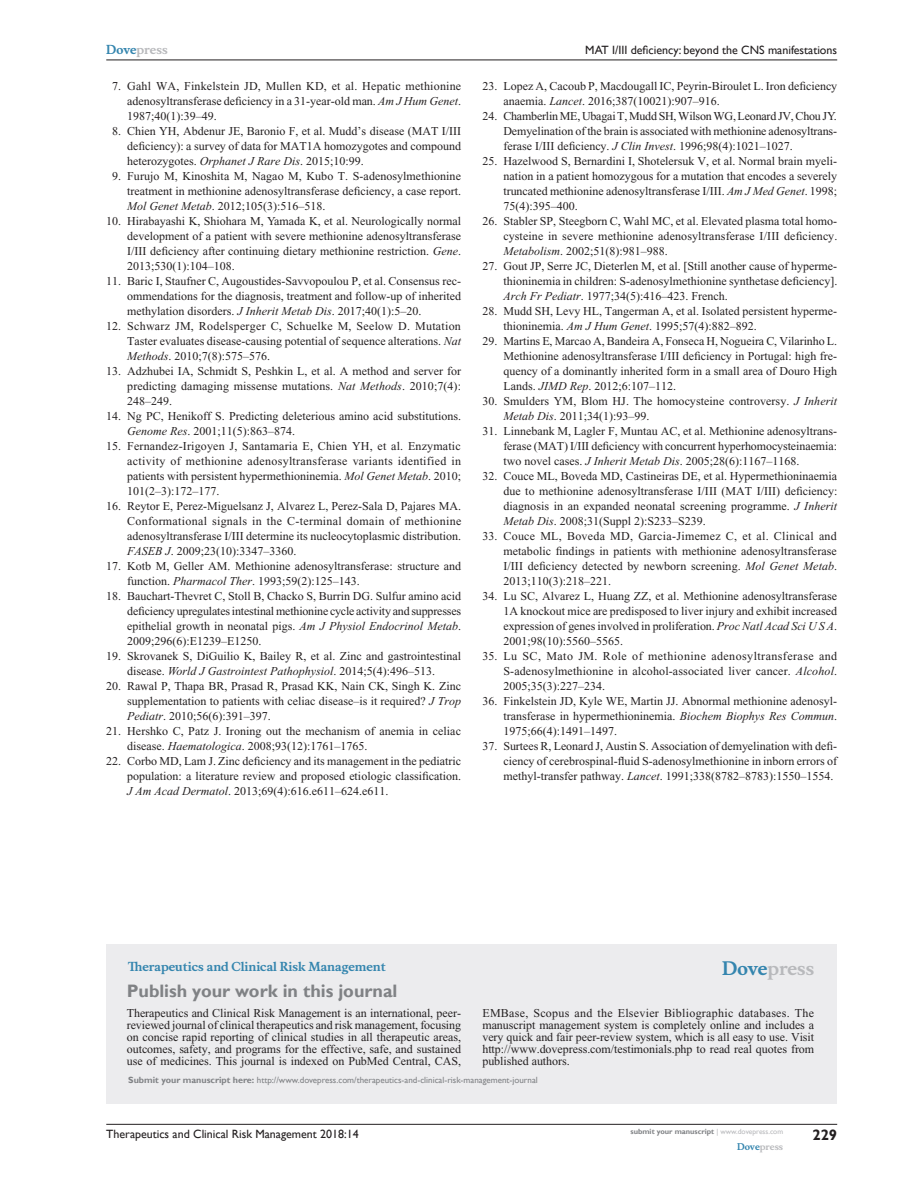
<style>
.page{position:relative;width:918px;height:1188px;background:#fff}
.page>*{position:absolute;margin:0;border:0;box-sizing:border-box;transform-origin:0 0}
.PromBx-H1{font:700 18px "Gill Sans";color:#808285}
.PromBx-Brand{font:700 18px "Musee";color:#b8b9bc}
.t1{font:700 15px "Gill Sans";color:#231f20}
.RefNL2{font:12px/15px "Times New Roman";color:#231f20;text-align:justify}
.PromBx-Tx{font:12px/12px "Times New Roman";letter-spacing:-.005em;color:#231f20;text-align:justify}
.t2{font:12px "Gill Sans";color:#231f20}
.PromBx-JrnlName{font:700 12px "Musee";color:#3485ae}
.t3{font:700 12px "Musee";color:#b8b9bc}
.PromBx-SubmitMssWebA{font:9px "Gill Sans";color:#808285}
.t4{font:700 9px "Musee";color:#b8b9bc}
.t5{font:700 7.5px "Gill Sans";color:#808285}
.s1{color:#3485ae}
.s2{font-style:italic}
.s3{font-weight:700}
.s4{font-weight:400;color:#b8b9bc}
</style>
<div class="page">
<div style="left:106px;top:944px;width:731px;height:159px;background:#ececee"></div>
<hr style="left:106px;top:1124px;width:731px;height:1px;background:#231f20">
<hr style="left:106px;top:60px;width:731px;height:1px;background:#231f20">
<p class="t3" style="left:106px;top:43px;width:63px"><span class="s1">Dove</span>press</p>
<p class="RefNL2" style="left:127px;top:79px;width:335px;text-indent:-15px">7. Gahl WA, Finkelstein JD, Mullen KD, et al. Hepatic methionine adenosyltransferase deficiency in a 31-year-old man. <span class="s2">Am J Hum Genet</span>.<br>1987;40(1):39–49.</p>
<p class="RefNL2" style="left:127px;top:124px;width:335px;text-indent:-15px">8. Chien YH, Abdenur JE, Baronio F, et al. Mudd’s disease (MAT I/III deficiency): a survey of data for MAT1A homozygotes and compound heterozygotes. <span class="s2">Orphanet J Rare Dis</span>. 2015;10:99.</p>
<p class="RefNL2" style="left:127px;top:169px;width:335px;text-indent:-15px">9. Furujo M, Kinoshita M, Nagao M, Kubo T. S-adenosylmethionine treatment in methionine adenosyltransferase deficiency, a case report.<br><span class="s2">Mol Genet Metab</span>. 2012;105(3):516–518.</p>
<p class="RefNL2" style="left:127px;top:214px;width:335px;text-indent:-21px">10. Hirabayashi K, Shiohara M, Yamada K, et al. Neurologically normal development of a patient with severe methionine adenosyltransferase I/III deficiency after continuing dietary methionine restriction. <span class="s2">Gene</span>.<br>2013;530(1):104–108.</p>
<p class="RefNL2" style="left:127px;top:274px;width:335px;text-indent:-21px">11. Baric I, Staufner C, Augoustides-Savvopoulou P, et al. Consensus rec&shy;ommendations for the diagnosis, treatment and follow-up of inherited methylation disorders. <span class="s2">J Inherit Metab Dis</span>. 2017;40(1):5–20.</p>
<p class="RefNL2" style="left:127px;top:319px;width:335px;text-indent:-21px">12. Schwarz JM, Rodelsperger C, Schuelke M, Seelow D. Mutation Taster evaluates disease-causing potential of sequence alterations. <span class="s2">Nat Methods</span>. 2010;7(8):575–576.</p>
<p class="RefNL2" style="left:127px;top:364px;width:335px;text-indent:-21px">13. Adzhubei IA, Schmidt S, Peshkin L, et al. A method and server for predicting damaging missense mutations. <span class="s2">Nat Methods</span>. 2010;7(4):<br>248–249.</p>
<p class="RefNL2" style="left:127px;top:409px;width:335px;text-indent:-21px">14. Ng PC, Henikoff S. Predicting deleterious amino acid substitutions.<br><span class="s2">Genome Res</span>. 2001;11(5):863–874.</p>
<p class="RefNL2" style="left:127px;top:439px;width:335px;text-indent:-21px">15. Fernandez-Irigoyen J, Santamaria E, Chien YH, et al. Enzymatic activity of methionine adenosyltransferase variants identified in patients with persistent hypermethioninemia. <span class="s2">Mol Genet Metab</span>. 2010; 101(2–3):172–177.</p>
<p class="RefNL2" style="left:127px;top:499px;width:336px;text-indent:-21px">16. Reytor E, Perez-Miguelsanz J, Alvarez L, Perez-Sala D, Pajares MA.<br>Conformational signals in the C-terminal domain of methionine adenosyltransferase I/III determine its nucleocytoplasmic distribution.<br><span class="s2">FASEB J</span>. 2009;23(10):3347–3360.</p>
<p class="RefNL2" style="left:127px;top:559px;width:335px;text-indent:-21px">17. Kotb M, Geller AM. Methionine adenosyltransferase: structure and function. <span class="s2">Pharmacol Ther</span>. 1993;59(2):125–143.</p>
<p class="RefNL2" style="left:127px;top:589px;width:335px;text-indent:-21px">18. Bauchart-Thevret C, Stoll B, Chacko S, Burrin DG. Sulfur amino acid deficiency upregulates intestinal methionine cycle activity and suppresses epithelial growth in neonatal pigs. <span class="s2">Am J Physiol Endocrinol Metab</span>.<br>2009;296(6):E1239–E1250.</p>
<p class="RefNL2" style="left:106px;top:649px;width:356px;text-align:center">19. Skrovanek S, DiGuilio K, Bailey R, et al. Zinc and gastrointestinal disease. <span class="s2">World J Gastrointest Pathophysiol</span>. 2014;5(4):496–513.</p>
<p class="RefNL2" style="left:127px;top:679px;width:335px;text-indent:-21px">20. Rawal P, Thapa BR, Prasad R, Prasad KK, Nain CK, Singh K. Zinc supplementation to patients with celiac disease–is it required? <span class="s2">J Trop Pediatr</span>. 2010;56(6):391–397.</p>
<p class="RefNL2" style="left:127px;top:724px;width:335px;text-indent:-21px">21. Hershko C, Patz J. Ironing out the mechanism of anemia in celiac disease. <span class="s2">Haematologica</span>. 2008;93(12):1761–1765.</p>
<p class="RefNL2" style="left:127px;top:754px;width:335px;text-indent:-21px">22. Corbo MD, Lam J. Zinc deficiency and its management in the pediatric population: a literature review and proposed etiologic classification.<br><span class="s2">J Am Acad Dermatol</span>. 2013;69(4):616.e611–624.e611.</p>
<p class="t2" style="left:585px;top:43px;width:253px">MAT I/III deficiency: beyond the CNS manifestations</p>
<p class="RefNL2" style="left:503px;top:79px;width:335px;text-indent:-21px">23. Lopez A, Cacoub P, Macdougall IC, Peyrin-Biroulet L. Iron deficiency anaemia. <span class="s2">Lancet</span>. 2016;387(10021):907–916.</p>
<p class="RefNL2" style="left:503px;top:109px;width:335px;text-indent:-21px">24. Chamberlin ME, Ubagai T, Mudd SH, Wilson WG, Leonard JV, Chou JY.<br>Demyelination of the brain is associated with methionine adenosyltrans&shy;ferase I/III deficiency. <span class="s2">J Clin Invest</span>. 1996;98(4):1021–1027.</p>
<p class="RefNL2" style="left:503px;top:154px;width:335px;text-indent:-21px">25. Hazelwood S, Bernardini I, Shotelersuk V, et al. Normal brain myeli&shy;nation in a patient homozygous for a mutation that encodes a severely truncated methionine adenosyltransferase I/III. <span class="s2">Am J Med Genet</span>. 1998; 75(4):395–400.</p>
<p class="RefNL2" style="left:503px;top:214px;width:336px;text-indent:-21px">26. Stabler SP, Steegborn C, Wahl MC, et al. Elevated plasma total homo&shy;cysteine in severe methionine adenosyltransferase I/III deficiency.<br><span class="s2">Metabolism</span>. 2002;51(8):981–988.</p>
<p class="RefNL2" style="left:503px;top:259px;width:336px;text-indent:-21px">27. Gout JP, Serre JC, Dieterlen M, et al. [Still another cause of hyperme&shy;thioninemia in children: S-adenosylmethionine synthetase deficiency].<br><span class="s2">Arch Fr Pediatr</span>. 1977;34(5):416–423. French.</p>
<p class="RefNL2" style="left:503px;top:304px;width:335px;text-indent:-21px">28. Mudd SH, Levy HL, Tangerman A, et al. Isolated persistent hyperme&shy;thioninemia. <span class="s2">Am J Hum Genet</span>. 1995;57(4):882–892.</p>
<p class="RefNL2" style="left:503px;top:334px;width:335px;text-indent:-21px">29. Martins E, Marcao A, Bandeira A, Fonseca H, Nogueira C, Vilarinho L.<br>Methionine adenosyltransferase I/III deficiency in Portugal: high fre&shy;quency of a dominantly inherited form in a small area of Douro High Lands. <span class="s2">JIMD Rep</span>. 2012;6:107–112.</p>
<p class="RefNL2" style="left:503px;top:394px;width:335px;text-indent:-21px">30. Smulders YM, Blom HJ. The homocysteine controversy. <span class="s2">J Inherit<br>Metab Dis</span>. 2011;34(1):93–99.</p>
<p class="RefNL2" style="left:503px;top:424px;width:335px;text-indent:-21px">31. Linnebank M, Lagler F, Muntau AC, et al. Methionine adenosyltrans&shy;ferase (MAT) I/III deficiency with concurrent hyperhomocysteinaemia: two novel cases. <span class="s2">J Inherit Metab Dis</span>. 2005;28(6):1167–1168.</p>
<p class="RefNL2" style="left:503px;top:469px;width:336px;text-indent:-21px">32. Couce ML, Boveda MD, Castineiras DE, et al. Hypermethioninaemia due to methionine adenosyltransferase I/III (MAT I/III) deficiency: diagnosis in an expanded neonatal screening programme. <span class="s2">J Inherit Metab Dis</span>. 2008;31(Suppl 2):S233–S239.</p>
<p class="RefNL2" style="left:503px;top:529px;width:335px;text-indent:-21px">33. Couce ML, Boveda MD, Garcia-Jimemez C, et al. Clinical and metabolic findings in patients with methionine adenosyltransferase I/III deficiency detected by newborn screening. <span class="s2">Mol Genet Metab</span>.<br>2013;110(3):218–221.</p>
<p class="RefNL2" style="left:503px;top:589px;width:335px;text-indent:-21px">34. Lu SC, Alvarez L, Huang ZZ, et al. Methionine adenosyltransferase 1A knockout mice are predisposed to liver injury and exhibit increased expression of genes involved in proliferation. <span class="s2">Proc Natl Acad Sci U S A</span>.<br>2001;98(10):5560–5565.</p>
<p class="RefNL2" style="left:503px;top:649px;width:335px;text-indent:-21px">35. Lu SC, Mato JM. Role of methionine adenosyltransferase and S-adenosylmethionine in alcohol-associated liver cancer. <span class="s2">Alcohol</span>.<br>2005;35(3):227–234.</p>
<p class="RefNL2" style="left:503px;top:694px;width:335px;text-indent:-21px">36. Finkelstein JD, Kyle WE, Martin JJ. Abnormal methionine adenosyl&shy;transferase in hypermethioninemia. <span class="s2">Biochem Biophys Res Commun</span>.<br>1975;66(4):1491–1497.</p>
<p class="RefNL2" style="left:503px;top:739px;width:335px;text-indent:-21px">37. Surtees R, Leonard J, Austin S. Association of demyelination with defi&shy;ciency of cerebrospinal-fluid S-adenosylmethionine in inborn errors of methyl-transfer pathway. <span class="s2">Lancet</span>. 1991;338(8782–8783):1550–1554.</p>
<p class="PromBx-JrnlName" style="left:128px;top:959px;width:259px">Therapeutics and Clinical Risk Management</p>
<p class="PromBx-H1" style="left:127px;top:980px;width:272px">Publish your work in this journal</p>
<p class="PromBx-Brand" style="left:722px;top:958px;width:94px"><span class="s1">Dove</span>press</p>
<p class="PromBx-Tx" style="left:127px;top:1007px;width:336px">Therapeutics and Clinical Risk Management is an international, peer&shy;reviewed journal of clinical therapeutics and risk management, focusing on concise rapid reporting of clinical studies in all therapeutic areas, outcomes, safety, and programs for the effective, safe, and sustained use of medicines. This journal is indexed on PubMed Central, CAS,</p>
<p class="PromBx-Tx" style="left:482px;top:1007px;width:333px">EMBase, Scopus and the Elsevier Bibliographic databases. The manuscript management system is completely online and includes a very quick and fair peer-review system, which is all easy to use. Visit http://www.dovepress.com/testimonials.php to read real quotes from published authors.</p>
<p class="PromBx-SubmitMssWebA" style="left:128px;top:1075px;width:411px"><span class="s3">Submit your manuscript here:</span> http://www.dovepress.com/therapeutics-and-clinical-risk-management-journal</p>
<p class="t2" style="left:106px;top:1127px;width:254px">Therapeutics and Clinical Risk Management 2018:14</p>
<p class="t5" style="left:631px;top:1127px;width:154px">submit your manuscript <span class="s4">| www.dovepress.com</span></p>
<p class="t4" style="left:737px;top:1141px;width:48px"><span class="s1">Dove</span>press</p>
<p class="t1" style="left:812px;top:1126px;width:26px">229</p>
</div>
